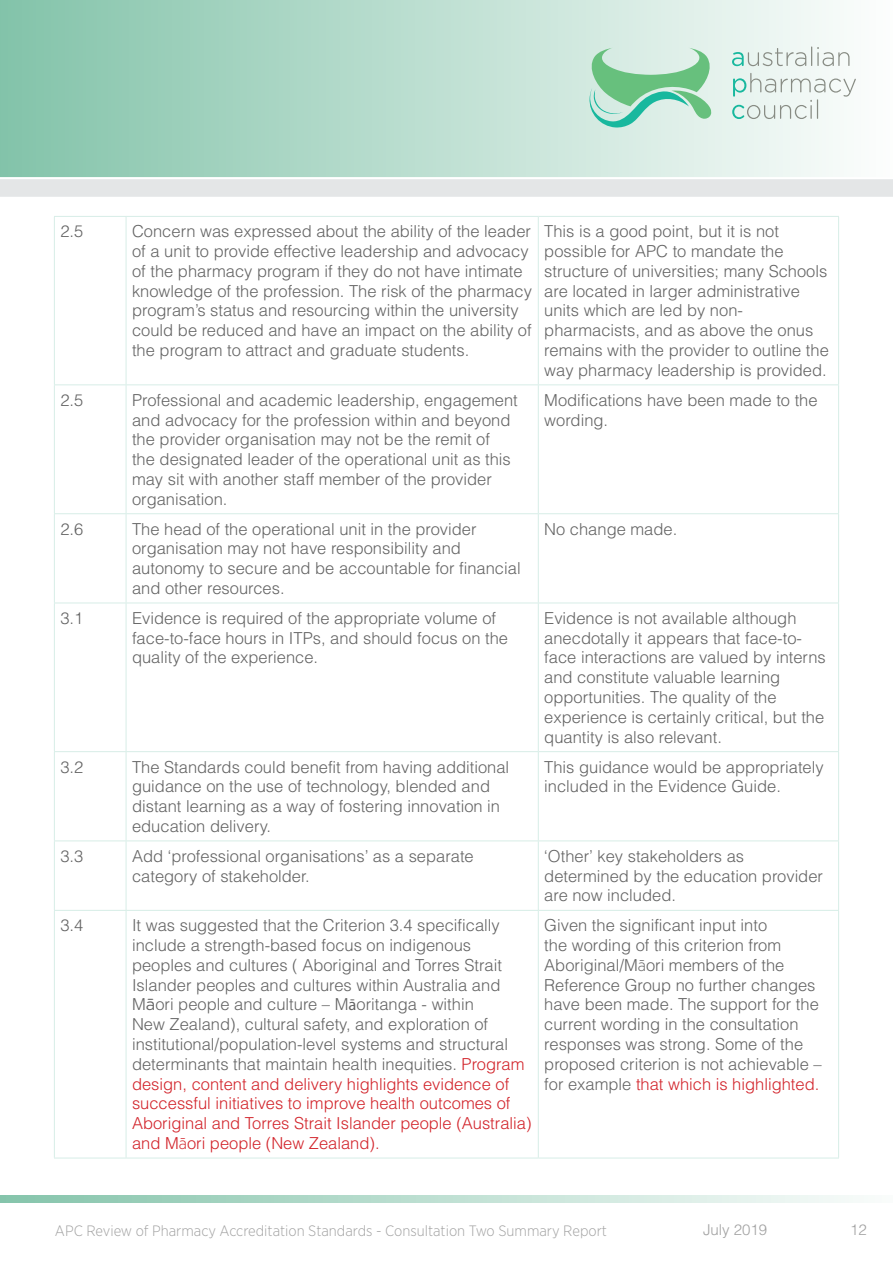
<style>
.page{position:relative;width:893px;height:1263px;background:#fff}
.page>*{position:absolute;margin:0;border:0;box-sizing:border-box;transform-origin:0 0}
.t1{font:300 16.5px/19.8px "Helvetica LT Std";color:#636363}
.t2{font:300 15px "Gotham Narrow";color:#a1a1a1}
.t3{font:300 15px "Helvetica LT Std";color:#a1a1a1}
.s1{font-family:"Gotham Rounded";font-weight:400}
.s2{font-family:"Myriad Pro";font-weight:400}
.s3{color:#d2232a}
.s4{font-family:"Gotham Narrow";color:#d2232a}
.s5{font-family:"Gotham Narrow"}
</style>
<div class="page">
<svg style="left:0;top:0;width:850px;height:177px;background:#b7dccd"></svg>
<svg style="left:0;top:177px;width:893px;height:20px;background:#e6e8e9"></svg>
<svg style="left:0;top:1195px;width:853px;height:8px;background:#bcded1"></svg>
<svg style="left:589px;top:48px;width:125px;height:79px;background:#a6dabe"></svg>
<svg style="left:732px;top:46px;width:117px;height:20px"></svg>
<svg style="left:732px;top:73px;width:124px;height:46px"></svg>
<hr style="left:54px;top:216px;width:72px;height:1px;background:#d7ede7">
<hr style="left:126px;top:216px;width:412px;height:1px;background:#d7ede7">
<hr style="left:126px;top:217px;width:1px;height:167px;background:#d7ede7">
<hr style="left:538px;top:216px;width:301px;height:1px;background:#d7ede7">
<hr style="left:538px;top:217px;width:1px;height:167px;background:#d7ede7">
<hr style="left:54px;top:384px;width:72px;height:1px;background:#d7ede7">
<hr style="left:126px;top:384px;width:412px;height:1px;background:#d7ede7">
<hr style="left:126px;top:385px;width:1px;height:128px;background:#d7ede7">
<hr style="left:538px;top:384px;width:301px;height:1px;background:#d7ede7">
<hr style="left:538px;top:385px;width:1px;height:128px;background:#d7ede7">
<hr style="left:54px;top:513px;width:72px;height:1px;background:#d7ede7">
<hr style="left:126px;top:513px;width:412px;height:1px;background:#d7ede7">
<hr style="left:126px;top:514px;width:1px;height:89px;background:#d7ede7">
<hr style="left:538px;top:513px;width:301px;height:1px;background:#d7ede7">
<hr style="left:538px;top:514px;width:1px;height:89px;background:#d7ede7">
<hr style="left:54px;top:603px;width:72px;height:1px;background:#d7ede7">
<hr style="left:126px;top:603px;width:412px;height:1px;background:#d7ede7">
<hr style="left:126px;top:603px;width:1px;height:148px;background:#d7ede7">
<hr style="left:538px;top:603px;width:301px;height:1px;background:#d7ede7">
<hr style="left:538px;top:603px;width:1px;height:148px;background:#d7ede7">
<hr style="left:54px;top:751px;width:72px;height:1px;background:#d7ede7">
<hr style="left:126px;top:751px;width:412px;height:1px;background:#d7ede7">
<hr style="left:126px;top:752px;width:1px;height:88px;background:#d7ede7">
<hr style="left:538px;top:751px;width:301px;height:1px;background:#d7ede7">
<hr style="left:538px;top:752px;width:1px;height:88px;background:#d7ede7">
<hr style="left:54px;top:840px;width:72px;height:1px;background:#d7ede7">
<hr style="left:126px;top:840px;width:412px;height:1px;background:#d7ede7">
<hr style="left:126px;top:841px;width:1px;height:69px;background:#d7ede7">
<hr style="left:538px;top:840px;width:301px;height:1px;background:#d7ede7">
<hr style="left:538px;top:841px;width:1px;height:69px;background:#d7ede7">
<hr style="left:54px;top:910px;width:72px;height:1px;background:#d7ede7">
<hr style="left:126px;top:910px;width:412px;height:1px;background:#d7ede7">
<hr style="left:126px;top:911px;width:1px;height:247px;background:#d7ede7">
<hr style="left:538px;top:910px;width:301px;height:1px;background:#d7ede7">
<hr style="left:538px;top:911px;width:1px;height:247px;background:#d7ede7">
<hr style="left:54px;top:1158px;width:72px;height:1px;background:#d7ede7">
<hr style="left:126px;top:1158px;width:412px;height:1px;background:#d7ede7">
<hr style="left:538px;top:1158px;width:301px;height:1px;background:#d7ede7">
<hr style="left:54px;top:217px;width:1px;height:167px;background:#d7ede7">
<hr style="left:838px;top:217px;width:1px;height:167px;background:#d7ede7">
<hr style="left:54px;top:385px;width:1px;height:128px;background:#d7ede7">
<hr style="left:838px;top:385px;width:1px;height:128px;background:#d7ede7">
<hr style="left:54px;top:514px;width:1px;height:89px;background:#d7ede7">
<hr style="left:838px;top:514px;width:1px;height:89px;background:#d7ede7">
<hr style="left:54px;top:603px;width:1px;height:148px;background:#d7ede7">
<hr style="left:838px;top:603px;width:1px;height:148px;background:#d7ede7">
<hr style="left:54px;top:752px;width:1px;height:88px;background:#d7ede7">
<hr style="left:838px;top:752px;width:1px;height:88px;background:#d7ede7">
<hr style="left:54px;top:841px;width:1px;height:69px;background:#d7ede7">
<hr style="left:838px;top:841px;width:1px;height:69px;background:#d7ede7">
<hr style="left:54px;top:911px;width:1px;height:247px;background:#d7ede7">
<hr style="left:838px;top:911px;width:1px;height:247px;background:#d7ede7">
<p class="t1" style="left:60px;top:221px;width:24px">2.5</p>
<p class="t1" style="left:132px;top:221px;width:401px">Concern was expressed about the ability of the leader of a unit to provide effective leadership and advocacy of the pharmacy program if they do not have intimate knowledge of the profession. The risk of the pharmacy program’s status and resourcing within the university could be reduced and have an impact on the ability of the program to attract and graduate students.</p>
<p class="t1" style="left:544px;top:221px;width:286px">This is a good point, but it is not possible for APC to mandate the structure of universities; many Schools are located in larger administrative units which are led by non&shy;pharmacists, and as above the onus remains with the provider to outline the way pharmacy leadership is provided.</p>
<p class="t1" style="left:60px;top:390px;width:24px">2.5</p>
<p class="t1" style="left:132px;top:390px;width:387px">Professional and academic leadership, engagement and advocacy for the profession within and beyond the provider organisation may not be the remit of<br>the designated leader of the operational unit as this may sit with another staff member of the provider organisation.</p>
<p class="t1" style="left:544px;top:390px;width:275px">Modifications have been made to the wording.</p>
<p class="t1" style="left:60px;top:519px;width:24px">2.6</p>
<p class="t1" style="left:132px;top:519px;width:390px">The head of the operational unit in the provider organisation may not have responsibility and autonomy to secure and be accountable for financial and other resources.</p>
<p class="t1" style="left:544px;top:519px;width:134px">No change made.</p>
<p class="t1" style="left:60px;top:608px;width:24px">3.1</p>
<p class="t1" style="left:132px;top:608px;width:378px">Evidence is required of the appropriate volume of face-to-face hours in ITPs, and should focus on the quality of the experience.</p>
<p class="t1" style="left:544px;top:608px;width:283px">Evidence is not available although anecdotally it appears that face-to&shy;face interactions are valued by interns and constitute valuable learning opportunities. The quality of the experience is certainly critical, but the quantity is also relevant.</p>
<p class="t1" style="left:60px;top:757px;width:24px">3.2</p>
<p class="t1" style="left:132px;top:757px;width:379px">The Standards could benefit from having additional guidance on the use of technology, blended and distant learning as a way of fostering innovation in education delivery.</p>
<p class="t1" style="left:544px;top:757px;width:281px">This guidance would be appropriately included in the Evidence Guide.</p>
<p class="t1" style="left:60px;top:846px;width:24px">3.3</p>
<p class="t1" style="left:132px;top:846px;width:343px">Add ‘professional organisations’ as a separate category of stakeholder.</p>
<p class="t1" style="left:544px;top:846px;width:280px">‘Other’ key stakeholders as determined by the education provider are now included.</p>
<p class="t1" style="left:60px;top:915px;width:24px">3.4</p>
<p class="t1" style="left:132px;top:915px;width:401px">It was suggested that the Criterion 3.4 specifically include a strength-based focus on indigenous peoples and cultures ( Aboriginal and Torres Strait Islander peoples and cultures within Australia and M<span class="s1">ā</span>ori people and culture – M<span class="s2">ā</span>oritanga - within<br>New Zealand), cultural safety, and exploration of institutional/population-level systems and structural determinants that maintain health inequities. <span class="s3">Program design, content and delivery highlights evidence of successful initiatives to improve health outcomes of Aboriginal and Torres Strait Islander people (Australia) and M</span><span class="s4">ā</span><span class="s3">ori people (New Zealand).</span></p>
<p class="t1" style="left:544px;top:915px;width:279px">Given the significant input into<br>the wording of this criterion from Aboriginal/M<span class="s5">ā</span>ori members of the Reference Group no further changes have been made. The support for the current wording in the consultation responses was strong. Some of the proposed criterion is not achievable – for example <span class="s3">that which is highlighted.</span></p>
<p class="t2" style="left:55px;top:1221px;width:554px">APC Review of Pharmacy Accreditation Standards - Consultation Two Summary Report</p>
<p class="t3" style="left:703px;top:1221px;width:66px">July 2019</p>
<p class="t3" style="left:850px;top:1221px;width:18px">12</p>
</div>
